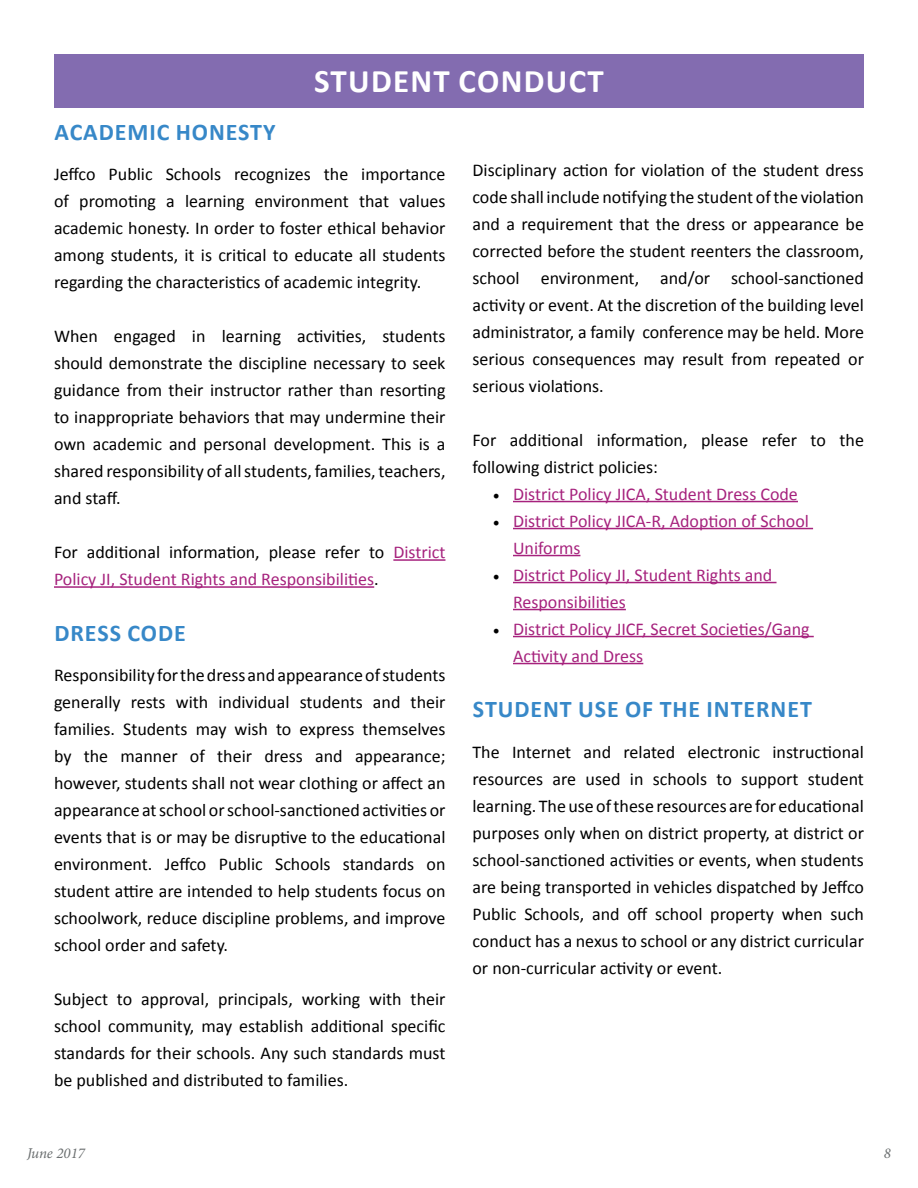
<style>
.page{position:relative;width:918px;height:1188px;background:#fff}
.page>*{position:absolute;margin:0;border:0;box-sizing:border-box;transform-origin:0 0}
.t1{font:700 33px "Calibri";letter-spacing:.04em;color:#fff}
.t2{font:700 24px "Calibri";letter-spacing:.04em;color:#3788c8}
.t3{font:18px/27px "Calibri";color:#000;text-align:justify}
.t4{font:18px/27px "Calibri";color:#a6227d}
.t5{font:italic 15px "Minion Pro";letter-spacing:-.005em;color:#6b6f70}
.s1{color:#000}
.s2{font-family:"Minion Pro";color:#000}
</style>
<div class="page">
<hr style="left:393px;top:559px;width:52px;height:2px;background:#a6227d">
<hr style="left:54px;top:586px;width:320px;height:2px;background:#a6227d">
<hr style="left:513px;top:501px;width:285px;height:1px;background:#a6227d">
<hr style="left:513px;top:528px;width:300px;height:1px;background:#a6227d">
<hr style="left:513px;top:555px;width:67px;height:1px;background:#a6227d">
<hr style="left:513px;top:582px;width:264px;height:1px;background:#a6227d">
<hr style="left:513px;top:609px;width:113px;height:1px;background:#a6227d">
<hr style="left:513px;top:636px;width:301px;height:1px;background:#a6227d">
<hr style="left:513px;top:663px;width:130px;height:1px;background:#a6227d">
<div style="left:54px;top:54px;width:810px;height:54px;background:#836cb0"></div>
<h1 class="t1" style="left:314px;top:60px;width:291px">STUDENT CONDUCT</h1>
<h2 class="t2" style="left:54px;top:116px;width:223px">ACADEMIC HONESTY</h2>
<p class="t3" style="left:54px;top:161px;width:393px">Jeffco Public Schools recognizes the importance of promoting a learning environment that values academic honesty. In order to foster ethical behavior among students, it is critical to educate all students regarding the characteristics of academic integrity.</p>
<p class="t3" style="left:54px;top:323px;width:393px">When engaged in learning activities, students should demonstrate the discipline necessary to seek guidance from their instructor rather than resorting to inappropriate behaviors that may undermine their own academic and personal development. This is a shared responsibility of all students, families, teachers, and staff.</p>
<p class="t4" style="left:54px;top:539px;width:393px"><span class="s1">For additional information, please refer to</span> District<br>Policy JI, Student Rights and Responsibilities<span class="s1">.</span></p>
<h2 class="t2" style="left:54px;top:617px;width:133px">DRESS CODE</h2>
<p class="t3" style="left:54px;top:662px;width:393px">Responsibility for the dress and appearance of students generally rests with individual students and their families. Students may wish to express themselves by the manner of their dress and appearance; however, students shall not wear clothing or affect an appearance at school or school-sanctioned activities or events that is or may be disruptive to the educational environment. Jeffco Public Schools standards on student attire are intended to help students focus on schoolwork, reduce discipline problems, and improve school order and safety.</p>
<p class="t3" style="left:54px;top:986px;width:393px">Subject to approval, principals, working with their school community, may establish additional specific standards for their schools. Any such standards must be published and distributed to families.</p>
<p class="t3" style="left:472px;top:156px;width:393px">Disciplinary action for violation of the student dress code shall include notifying the student of the violation and a requirement that the dress or appearance be corrected before the student reenters the classroom, school environment, and/or school-sanctioned activity or event. At the discretion of the building level administrator, a family conference may be held. More serious consequences may result from repeated or serious violations.</p>
<p class="t3" style="left:472px;top:426px;width:393px">For additional information, please refer to the following district policies:</p>
<p class="t4" style="left:493px;top:480px;width:307px"><span class="s2">•</span> District Policy JICA, Student Dress Code</p>
<p class="t4" style="left:513px;top:507px;width:297px;text-indent:-20px"><span class="s2">•</span> District Policy JICA-R, Adoption of School<br>Uniforms</p>
<p class="t4" style="left:513px;top:561px;width:261px;text-indent:-20px"><span class="s2">•</span> District Policy JI, Student Rights and<br>Responsibilities</p>
<p class="t4" style="left:513px;top:615px;width:298px;text-indent:-20px"><span class="s2">•</span> District Policy JICF, Secret Societies/Gang<br>Activity and Dress</p>
<h2 class="t2" style="left:473px;top:694px;width:340px">STUDENT USE OF THE INTERNET</h2>
<p class="t3" style="left:472px;top:738px;width:393px">The Internet and related electronic instructional resources are used in schools to support student learning. The use of these resources are for educational purposes only when on district property, at district or school-sanctioned activities or events, when students are being transported in vehicles dispatched by Jeffco Public Schools, and off school property when such conduct has a nexus to school or any district curricular or non-curricular activity or event.</p>
<p class="t5" style="left:27px;top:1143px;width:60px">June 2017</p>
<p class="t5" style="left:884px;top:1143px;width:9px">8</p>
</div>
